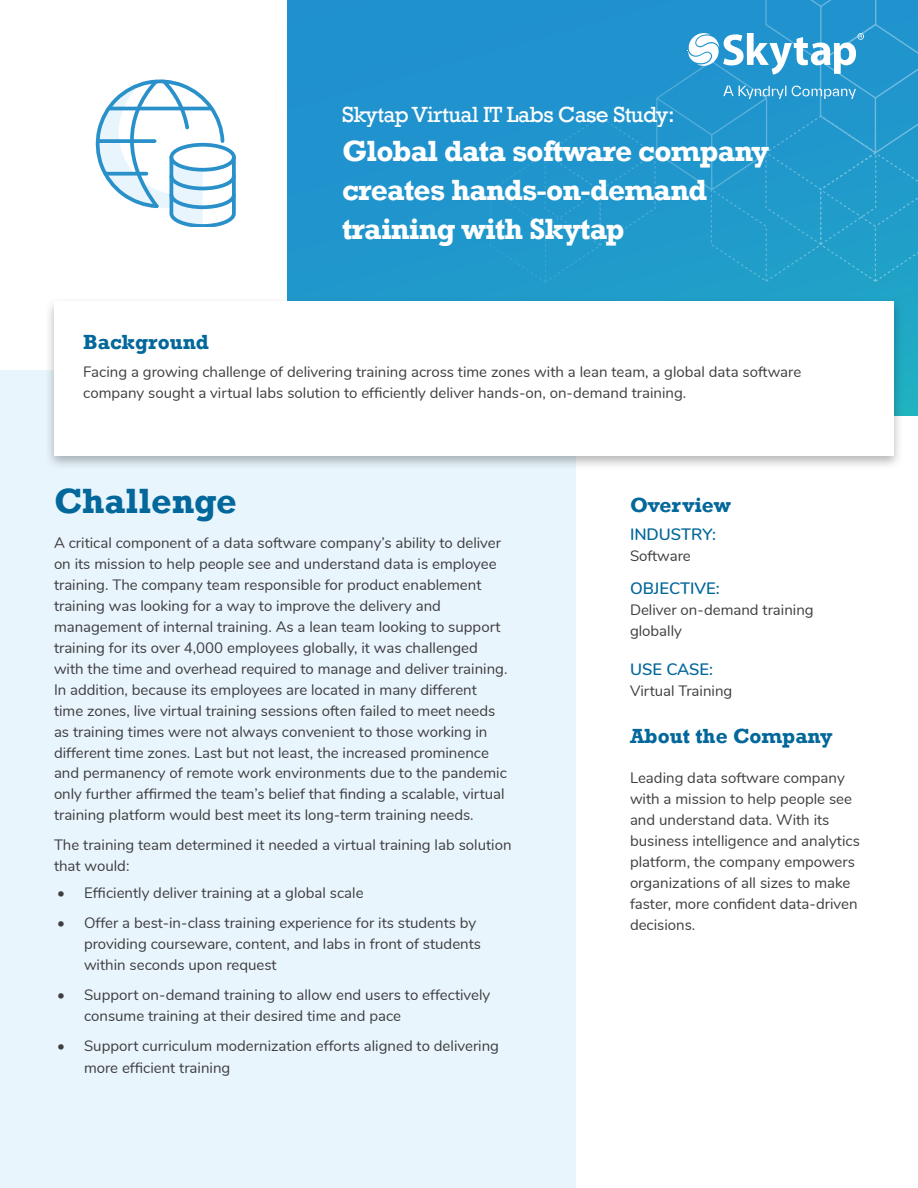
<style>
.page{position:relative;width:918px;height:1188px;background:#fff}
.page>*{position:absolute;margin:0;border:0;box-sizing:border-box;transform-origin:0 0}
.t1{font:700 36px "Rockwell";color:#02679a}
.t2{font:700 30px/39px "Rockwell";letter-spacing:-.025em;color:#fff}
.t3{font:22.5px "Rockwell";letter-spacing:-.025em;color:#fff}
.t4{font:700 21px "Rockwell";color:#02679a}
.t5{font:600 16.5px "Nunito";color:#02679a}
.t6{font:15px/21px "Nunito";color:#3e3d40}
</style>
<div class="page">
<div style="left:0;top:371px;width:576px;height:817px;background:#e9f5fc"></div>
<div style="left:288px;top:0;width:630px;height:416px;background:linear-gradient(to bottom,#2088d2,#20acc3)"></div>
<svg style="left:318px;top:0;width:600px;height:299px;background:#2498cd"></svg>
<div style="left:44px;top:296px;width:859px;height:174px;background:#000;opacity:.3"></div>
<div style="left:54px;top:302px;width:839px;height:154px;background:#fff"></div>
<svg style="left:95px;top:79px;width:141px;height:147px"></svg>
<h3 class="t3" style="left:342px;top:101px;width:334px">Skytap Virtual IT Labs Case Study:</h3>
<h2 class="t2" style="left:342px;top:131px;width:429px">Global data software company creates hands-on-demand training with Skytap</h2>
<h3 class="t4" style="left:83px;top:329px;width:127px">Background</h3>
<p class="t6" style="left:83px;top:360px;width:720px">Facing a growing challenge of delivering training across time zones with a lean team, a global data software company sought a virtual labs solution to efficiently deliver hands-on, on-demand training.</p>
<h1 class="t1" style="left:54px;top:479px;width:184px">Challenge</h1>
<p class="t6" style="left:54px;top:531px;width:455px">A critical component of a data software company’s ability to deliver on its mission to help people see and understand data is employee training. The company team responsible for product enablement training was looking for a way to improve the delivery and management of internal training. As a lean team looking to support training for its over 4,000 employees globally, it was challenged with the time and overhead required to manage and deliver training.<br>In addition, because its employees are located in many different time zones, live virtual training sessions often failed to meet needs as training times were not always convenient to those working in different time zones. Last but not least, the increased prominence and permanency of remote work environments due to the pandemic only further affirmed the team’s belief that finding a scalable, virtual training platform would best meet its long-term training needs.</p>
<p class="t6" style="left:54px;top:834px;width:459px">The training team determined it needed a virtual training lab solution that would:</p>
<p class="t6" style="left:57px;top:882px;width:308px">• Efficiently deliver training at a global scale</p>
<p class="t6" style="left:84px;top:912px;width:399px;text-indent:-27px">• Offer a best-in-class training experience for its students by providing courseware, content, and labs in front of students within seconds upon request</p>
<p class="t6" style="left:84px;top:984px;width:408px;text-indent:-27px">• Support on-demand training to allow end users to effectively consume training at their desired time and pace</p>
<p class="t6" style="left:84px;top:1035px;width:417px;text-indent:-27px">• Support curriculum modernization efforts aligned to delivering more efficient training</p>
<h3 class="t4" style="left:630px;top:492px;width:102px">Overview</h3>
<p class="t5" style="left:630px;top:522px;width:88px">INDUSTRY:</p>
<p class="t6" style="left:630px;top:544px;width:62px">Software</p>
<p class="t5" style="left:630px;top:576px;width:91px">OBJECTIVE:</p>
<p class="t6" style="left:630px;top:598px;width:185px">Deliver on-demand training globally</p>
<p class="t5" style="left:630px;top:657px;width:85px">USE CASE:</p>
<p class="t6" style="left:630px;top:679px;width:104px">Virtual Training</p>
<h3 class="t4" style="left:630px;top:723px;width:204px">About the Company</h3>
<p class="t6" style="left:630px;top:766px;width:231px">Leading data software company with a mission to help people see and understand data. With its business intelligence and analytics platform, the company empowers organizations of all sizes to make faster, more confident data-driven decisions.</p>
</div>
